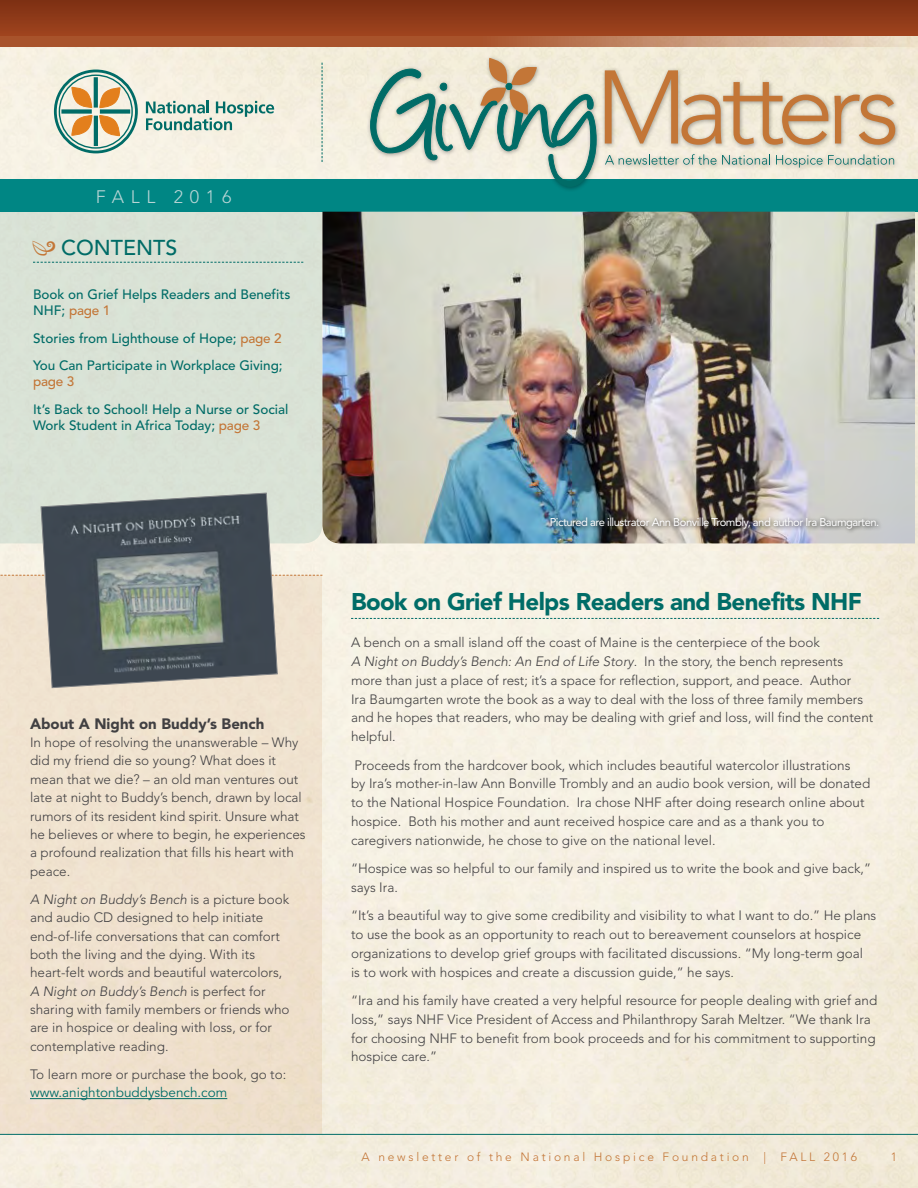
<style>
.page{position:relative;width:918px;height:1188px;background:#fff}
.page>*{position:absolute;margin:0;border:0;box-sizing:border-box;transform-origin:0 0}
.t1{font:900 24px "Avenir LT Std";letter-spacing:-.025em;color:#006c67}
.t2{font:500 21.3px "Avenir LT Std";color:#006c67}
.t3{font:300 18px "Avenir LT Std";letter-spacing:.375em;color:#b8d5d5}
.t4{font:900 15px "Avenir LT Std";color:#414042}
.t5{font:300 13.5px/18.8px "Avenir LT Std";color:#414042}
.t6{font:500 13.5px/16.5px "Avenir LT Std";color:#006c67}
.t7{font:13.5px "Avenir LT Std";color:#006c67}
.t8{font:500 13.5px "Avenir LT Std";color:#c37637}
.t9{font:300 12px "Avenir LT Std";letter-spacing:.23em;color:#c37637}
.t10{font:11.25px "Avenir LT Std";letter-spacing:-.045em;color:#fff}
.s1{color:#c37637}
.s2{font-style:italic}
</style>
<div class="page">
<img style="left:0;top:46px;width:918px;height:1142px">
<div style="left:0;top:575px;width:322px;height:559px;background:#f0e2ce"></div>
<svg style="left:0;top:575px;width:322px;height:1px"></svg>
<svg style="left:0;top:35px;width:918px;height:11px;background:#b6714d"></svg>
<svg style="left:0;top:0;width:918px;height:35px;background:#8d3918"></svg>
<hr style="left:0;top:1134px;width:918px;height:1px;background:#006c67">
<svg style="left:322px;top:63px;width:1px;height:99px"></svg>
<div style="left:54px;top:70px;width:84px;height:83px;border:3px solid #006c67;border-radius:50%"></div>
<div style="left:59px;top:75px;width:74px;height:74px;border:1px solid #006c67;border-radius:50%"></div>
<svg style="left:94px;top:77px;width:4px;height:31px"></svg>
<hr style="left:94px;top:116px;width:4px;height:30px;background:#006c67">
<div style="left:100px;top:109px;width:30px;height:5px;background:#006c67"></div>
<div style="left:61px;top:109px;width:31px;height:5px;background:#006c67"></div>
<svg style="left:72px;top:87px;width:20px;height:21px"></svg>
<svg style="left:99px;top:115px;width:21px;height:21px"></svg>
<svg style="left:100px;top:88px;width:21px;height:20px"></svg>
<svg style="left:72px;top:115px;width:21px;height:21px"></svg>
<svg style="left:146px;top:101px;width:128px;height:29px;background:#aec9bd"></svg>
<div style="left:0;top:212px;width:322px;height:331px;background:#d9e2d6"></div>
<svg style="left:33px;top:262px;width:270px;height:1px"></svg>
<div style="left:0;top:179px;width:918px;height:33px;background:#008684"></div>
<div style="left:366px;top:55px;width:534px;height:137px;background:#000;opacity:.35"></div>
<svg style="left:605px;top:70px;width:223px;height:75px;background:#ddc3a5"></svg>
<svg style="left:834px;top:95px;width:61px;height:50px;background:#d8b795"></svg>
<svg style="left:605px;top:154px;width:165px;height:11px;background:#beccbf"></svg>
<svg style="left:776px;top:154px;width:118px;height:14px;background:#c6d0c1"></svg>
<svg style="left:370px;top:58px;width:227px;height:129px;background:#b4c7b8"></svg>
<img style="left:322px;top:212px;width:593px;height:331px">
<div style="left:547px;top:514px;width:336px;height:20px;background:#000;opacity:.75"></div>
<svg style="left:40px;top:492px;width:238px;height:196px;background:#687171"></svg>
<svg style="left:351px;top:618px;width:528px;height:1px"></svg>
<hr style="left:30px;top:1098px;width:197px;height:1px;background:#006c67">
<h3 class="t3" style="left:96px;top:186px;width:137px">FALL 2016</h3>
<h2 class="t2" style="left:33px;top:236px;width:146px"><span class="s1">•</span> CONTENTS</h2>
<p class="t6" style="left:33px;top:286px;width:259px">Book on Grief Helps Readers and Benefits<br>NHF; <span class="s1">page 1</span></p>
<p class="t6" style="left:33px;top:325px;width:251px;line-height:27.3px">Stories from Lighthouse of Hope; <span class="s1">page 2<br></span>You Can Participate in Workplace Giving;</p>
<p class="t8" style="left:33px;top:374px;width:43px">page 3</p>
<p class="t6" style="left:33px;top:401px;width:257px">It’s Back to School! Help a Nurse or Social<br>Work Student in Africa Today; <span class="s1">page 3</span></p>
<p class="t4" style="left:30px;top:714px;width:236px">About A Night on Buddy’s Bench</p>
<p class="t5" style="left:30px;top:733px;width:277px;line-height:18.3px">In hope of resolving the unanswerable – Why did my friend die so young? What does it mean that we die? – an old man ventures out late at night to Buddy’s bench, drawn by local rumors of its resident kind spirit. Unsure what he believes or where to begin, he experiences a profound realization that fills his heart with peace.</p>
<p class="t5" style="left:30px;top:890px;width:261px;line-height:18.3px"><span class="s2">A Night on Buddy’s Bench</span> is a picture book and audio CD designed to help initiate end-of-life conversations that can comfort both the living and the dying. With its heart-felt words and beautiful watercolors, <span class="s2">A Night on Buddy’s Bench</span> is perfect for sharing with family members or friends who are in hospice or dealing with loss, or for contemplative reading.</p>
<p class="t5" style="left:30px;top:1065px;width:258px">To learn more or purchase the book, go to:</p>
<p class="t7" style="left:30px;top:1085px;width:199px">www.anightonbuddysbench.com</p>
<p class="t10" style="left:550px;top:516px;width:331px">Pictured are illustrator Ann Bonville Trombly, and author Ira Baumgarten.</p>
<h1 class="t1" style="left:351px;top:587px;width:512px">Book on Grief Helps Readers and Benefits NHF</h1>
<p class="t5" style="left:351px;top:633px;width:524px">A bench on a small island off the coast of Maine is the centerpiece of the book<br><span class="s2">A Night on Buddy’s Bench: An End of Life Story</span>. In the story, the bench represents more than just a place of rest; it’s a space for reflection, support, and peace. Author<br>Ira Baumgarten wrote the book as a way to deal with the loss of three family members and he hopes that readers, who may be dealing with grief and loss, will find the content helpful.</p>
<p class="t5" style="left:351px;top:756px;width:521px">Proceeds from the hardcover book, which includes beautiful watercolor illustrations<br>by Ira’s mother-in-law Ann Bonville Trombly and an audio book version, will be donated to the National Hospice Foundation. Ira chose NHF after doing research online about hospice. Both his mother and aunt received hospice care and as a thank you to caregivers nationwide, he chose to give on the national level.</p>
<p class="t5" style="left:351px;top:859px;width:522px">“Hospice was so helpful to our family and inspired us to write the book and give back,” says Ira.</p>
<p class="t5" style="left:351px;top:906px;width:527px">“It’s a beautiful way to give some credibility and visibility to what I want to do.” He plans to use the book as an opportunity to reach out to bereavement counselors at hospice organizations to develop grief groups with facilitated discussions. “My long-term goal<br>is to work with hospices and create a discussion guide,” he says.</p>
<p class="t5" style="left:351px;top:991px;width:528px">“Ira and his family have created a very helpful resource for people dealing with grief and loss,” says NHF Vice President of Access and Philanthropy Sarah Meltzer. “We thank Ira for choosing NHF to benefit from book proceeds and for his commitment to supporting hospice care.”</p>
<p class="t9" style="left:362px;top:1150px;width:497px">A newsletter of the National Hospice Foundation | FALL 2016</p>
<p class="t9" style="left:891px;top:1150px;width:8px">1</p>
</div>
